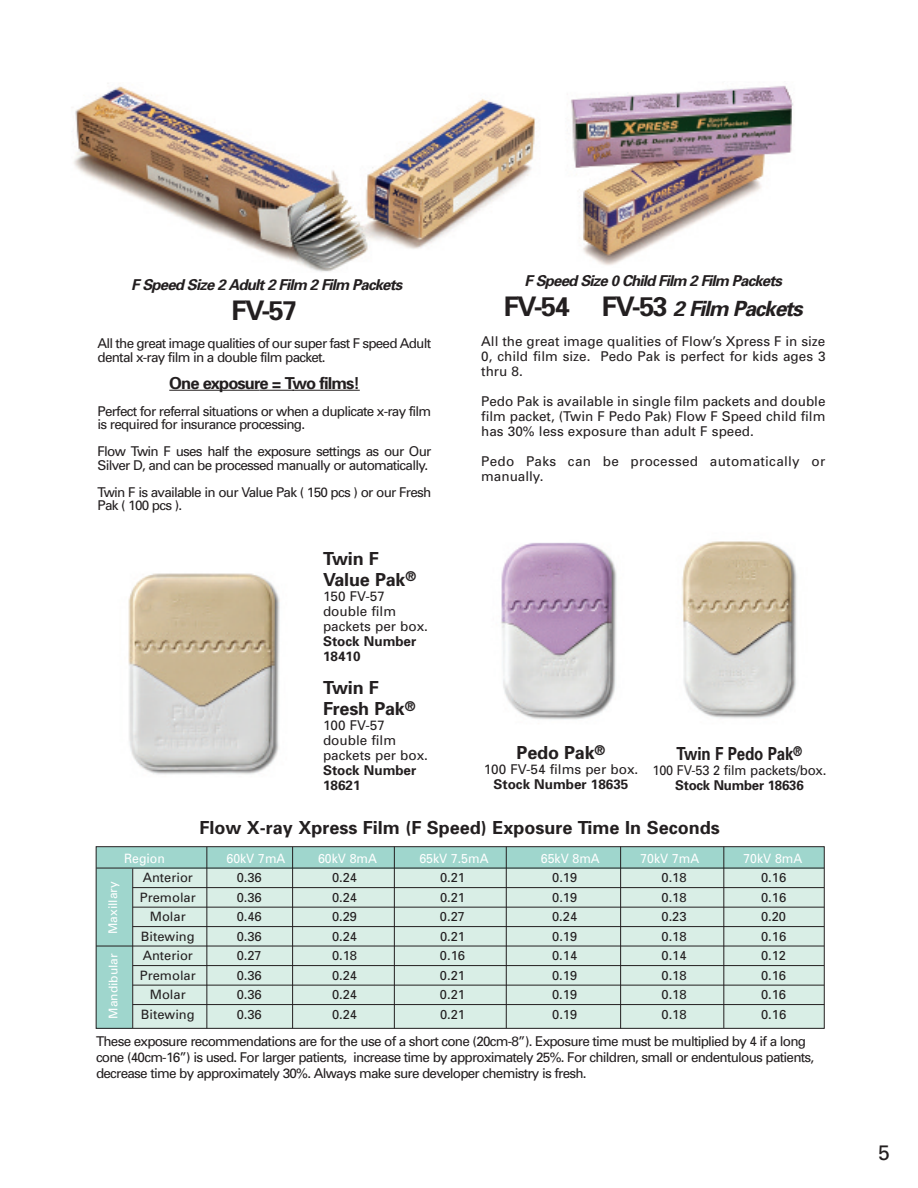
<style>
.page{position:relative;width:918px;height:1188px;background:#fff}
.page>*{position:absolute;margin:0;border:0;box-sizing:border-box;transform-origin:0 0}
.t1{font:700 27px "Univers";color:#231f20}
.t2{font:italic 700 21px "Univers";letter-spacing:-.055em;color:#231f20}
.t3{font:21px "Univers";color:#231f20}
.t4{font:700 18px/21px "Univers";color:#231f20}
.t5{font:700 18px "Univers";color:#231f20;scale:.84 1}
.t6{font:700 16.5px "Univers";letter-spacing:-.055em;color:#231f20}
.t7{font:italic 700 15px "Univers";letter-spacing:-.055em;color:#231f20}
.t8{font:13.5px/13.5px "Univers";letter-spacing:-.055em;color:#231f20}
.t9{font:13.5px/15px "Univers";color:#231f20}
.t10{font:700 13.5px/15px "Univers";color:#231f20}
.t11{font:13.5px/15px "Univers";letter-spacing:.02em;color:#231f20}
.t12{font:13.5px "Univers";letter-spacing:-.01em;color:#231f20;scale:.94 1}
.t13{font:12.9px "Univers";color:#231f20}
.t14{font:12.9px "Univers";color:#fff;scale:.95 1}
.t15{font:12px "Univers";color:#fff}
.s1{font-style:normal;font-size:27px}
</style>
<div class="page">
<div style="left:96px;top:868px;width:37px;height:160px;background:#9fd6cd"></div>
<div style="left:133px;top:868px;width:691px;height:160px;background:#d9eee6"></div>
<div style="left:96px;top:847px;width:728px;height:21px;background:#9fd6cd"></div>
<hr style="left:169px;top:390px;width:91px;height:1px;background:#231f20">
<hr style="left:260px;top:390px;width:34px;height:1px;background:#231f20">
<hr style="left:292px;top:390px;width:68px;height:1px;background:#231f20">
<img style="left:128px;top:573px;width:152px;height:202px">
<img style="left:501px;top:542px;width:116px;height:178px">
<img style="left:682px;top:541px;width:115px;height:177px">
<img style="left:72px;top:83px;width:464px;height:189px">
<img style="left:571px;top:85px;width:222px;height:180px">
<div style="left:96px;top:846px;width:728px;height:183px;border:1px solid #231f20"></div>
<hr style="left:96px;top:868px;width:728px;height:1px;background:#231f20">
<hr style="left:133px;top:887px;width:691px;height:1px;background:#231f20">
<hr style="left:133px;top:907px;width:691px;height:1px;background:#231f20">
<hr style="left:133px;top:926px;width:691px;height:1px;background:#231f20">
<hr style="left:96px;top:946px;width:728px;height:1px;background:#231f20">
<hr style="left:133px;top:965px;width:691px;height:1px;background:#231f20">
<hr style="left:133px;top:985px;width:691px;height:1px;background:#231f20">
<hr style="left:133px;top:1004px;width:691px;height:1px;background:#231f20">
<hr style="left:132px;top:869px;width:1px;height:159px;background:#231f20">
<hr style="left:207px;top:847px;width:1px;height:181px;background:#231f20">
<hr style="left:292px;top:847px;width:1px;height:181px;background:#231f20">
<hr style="left:394px;top:847px;width:1px;height:181px;background:#231f20">
<hr style="left:506px;top:847px;width:1px;height:181px;background:#231f20">
<hr style="left:620px;top:847px;width:1px;height:182px;background:#231f20">
<hr style="left:724px;top:847px;width:1px;height:181px;background:#231f20">
<p class="t7" style="left:131px;top:279px;width:273px">F Speed Size 2 Adult 2 Film 2 Film Packets</p>
<h1 class="t1" style="left:232px;top:300px;width:67px">FV-57</h1>
<p class="t8" style="left:98px;top:338px;width:335px">All the great image qualities of our super fast F speed Adult dental x-ray film in a double film packet.</p>
<p class="t6" style="left:169px;top:377px;width:192px">One exposure = Two films!</p>
<p class="t8" style="left:98px;top:405px;width:335px">Perfect for referral situations or when a duplicate x-ray film is required for insurance processing.</p>
<p class="t8" style="left:98px;top:446px;width:335px">Flow Twin F uses half the exposure settings as our Our<br>Silver D, and can be processed manually or automatically.</p>
<p class="t8" style="left:98px;top:486px;width:335px">Twin F is available in our Value Pak ( 150 pcs ) or our Fresh<br>Pak ( 100 pcs ).</p>
<h3 class="t4" style="left:323px;top:549px;width:95px">Twin F<br>Value Pak<sup>®</sup></h3>
<p class="t9" style="left:323px;top:590px;width:107px">150 FV-57 double film packets per box.</p>
<p class="t10" style="left:323px;top:635px;width:95px">Stock Number<br>18410</p>
<h3 class="t4" style="left:323px;top:679px;width:94px">Twin F<br>Fresh Pak<sup>®</sup></h3>
<p class="t9" style="left:323px;top:719px;width:107px">100 FV-57 double film packets per box.</p>
<p class="t10" style="left:323px;top:764px;width:95px">Stock Number<br>18621</p>
<p class="t7" style="left:525px;top:275px;width:259px">F Speed Size 0 Child Film 2 Film Packets</p>
<h2 class="t2" style="left:504px;top:301px;width:300px"><span class="s1">FV-54 FV-53</span> 2 Film Packets</h2>
<p class="t8" style="left:481px;top:335px;width:346px;line-height:15px;text-align:justify">All the great image qualities of Flow’s Xpress F in size 0, child film size. Pedo Pak is perfect for kids ages 3 thru 8.</p>
<p class="t8" style="left:481px;top:395px;width:346px;line-height:15px;text-align:justify">Pedo Pak is available in single film packets and double film packet, (Twin F Pedo Pak) Flow F Speed child film has 30% less exposure than adult F speed.</p>
<p class="t11" style="left:481px;top:455px;width:346px">Pedo Paks can be processed automatically or manually.</p>
<h3 class="t4" style="left:517px;top:744px;width:90px">Pedo Pak<sup>®</sup></h3>
<p class="t9" style="left:484px;top:763px;width:156px">100 FV-54 films per box.</p>
<p class="t10" style="left:493px;top:778px;width:137px">Stock Number 18635</p>
<h3 class="t5" style="left:677px;top:747px;width:151px">Twin F Pedo Pak<sup>®</sup></h3>
<p class="t12" style="left:652px;top:765px;width:187px">100 FV-53 2 film packets/box.</p>
<p class="t10" style="left:675px;top:779px;width:130px">Stock Number 18636</p>
<h3 class="t4" style="left:199px;top:819px;width:522px">Flow X-ray Xpress Film (F Speed) Exposure Time In Seconds</h3>
<p class="t14" style="left:124px;top:854px;width:45px">Region</p>
<p class="t14" style="left:227px;top:854px;width:64px">60kV 7mA</p>
<p class="t14" style="left:318px;top:854px;width:64px">60kV 8mA</p>
<p class="t14" style="left:419px;top:854px;width:74px">65kV 7.5mA</p>
<p class="t14" style="left:541px;top:854px;width:64px">65kV 8mA</p>
<p class="t14" style="left:640px;top:854px;width:64px">70kV 7mA</p>
<p class="t14" style="left:743px;top:854px;width:64px">70kV 8mA</p>
<p class="t13" style="left:143px;top:873px;width:52px">Anterior</p>
<p class="t13" style="left:237px;top:873px;width:27px">0.36</p>
<p class="t13" style="left:332px;top:873px;width:27px">0.24</p>
<p class="t13" style="left:440px;top:873px;width:27px">0.21</p>
<p class="t13" style="left:552px;top:873px;width:27px">0.19</p>
<p class="t13" style="left:662px;top:873px;width:27px">0.18</p>
<p class="t13" style="left:761px;top:873px;width:27px">0.16</p>
<p class="t13" style="left:140px;top:893px;width:57px">Premolar</p>
<p class="t13" style="left:237px;top:893px;width:27px">0.36</p>
<p class="t13" style="left:332px;top:893px;width:27px">0.24</p>
<p class="t13" style="left:440px;top:893px;width:27px">0.21</p>
<p class="t13" style="left:552px;top:893px;width:27px">0.19</p>
<p class="t13" style="left:662px;top:893px;width:27px">0.18</p>
<p class="t13" style="left:761px;top:893px;width:27px">0.16</p>
<p class="t13" style="left:150px;top:912px;width:37px">Molar</p>
<p class="t13" style="left:237px;top:912px;width:27px">0.46</p>
<p class="t13" style="left:332px;top:912px;width:27px">0.29</p>
<p class="t13" style="left:440px;top:912px;width:27px">0.27</p>
<p class="t13" style="left:552px;top:912px;width:27px">0.24</p>
<p class="t13" style="left:662px;top:912px;width:27px">0.23</p>
<p class="t13" style="left:761px;top:912px;width:27px">0.20</p>
<p class="t13" style="left:141px;top:932px;width:55px">Bitewing</p>
<p class="t13" style="left:237px;top:932px;width:27px">0.36</p>
<p class="t13" style="left:332px;top:932px;width:27px">0.24</p>
<p class="t13" style="left:440px;top:932px;width:27px">0.21</p>
<p class="t13" style="left:552px;top:932px;width:27px">0.19</p>
<p class="t13" style="left:662px;top:932px;width:27px">0.18</p>
<p class="t13" style="left:761px;top:932px;width:27px">0.16</p>
<p class="t13" style="left:143px;top:951px;width:52px">Anterior</p>
<p class="t13" style="left:237px;top:951px;width:27px">0.27</p>
<p class="t13" style="left:332px;top:951px;width:27px">0.18</p>
<p class="t13" style="left:440px;top:951px;width:27px">0.16</p>
<p class="t13" style="left:552px;top:951px;width:27px">0.14</p>
<p class="t13" style="left:662px;top:951px;width:27px">0.14</p>
<p class="t13" style="left:761px;top:951px;width:27px">0.12</p>
<p class="t13" style="left:140px;top:971px;width:57px">Premolar</p>
<p class="t13" style="left:237px;top:971px;width:27px">0.36</p>
<p class="t13" style="left:332px;top:971px;width:27px">0.24</p>
<p class="t13" style="left:440px;top:971px;width:27px">0.21</p>
<p class="t13" style="left:552px;top:971px;width:27px">0.19</p>
<p class="t13" style="left:662px;top:971px;width:27px">0.18</p>
<p class="t13" style="left:761px;top:971px;width:27px">0.16</p>
<p class="t13" style="left:150px;top:990px;width:37px">Molar</p>
<p class="t13" style="left:237px;top:990px;width:27px">0.36</p>
<p class="t13" style="left:332px;top:990px;width:27px">0.24</p>
<p class="t13" style="left:440px;top:990px;width:27px">0.21</p>
<p class="t13" style="left:552px;top:990px;width:27px">0.19</p>
<p class="t13" style="left:661px;top:990px;width:27px">0.18</p>
<p class="t13" style="left:761px;top:990px;width:27px">0.16</p>
<p class="t13" style="left:141px;top:1010px;width:55px">Bitewing</p>
<p class="t13" style="left:237px;top:1010px;width:27px">0.36</p>
<p class="t13" style="left:332px;top:1010px;width:27px">0.24</p>
<p class="t13" style="left:440px;top:1010px;width:27px">0.21</p>
<p class="t13" style="left:552px;top:1010px;width:27px">0.19</p>
<p class="t13" style="left:662px;top:1010px;width:27px">0.18</p>
<p class="t13" style="left:761px;top:1010px;width:27px">0.16</p>
<p class="t15" style="left:109px;top:934px;width:54px;rotate:-90deg">Maxillary</p>
<p class="t15" style="left:109px;top:1019px;width:67px;rotate:-90deg">Mandibular</p>
<p class="t8" style="left:96px;top:1034px;width:720px;line-height:16.2px">These exposure recommendations are for the use of a short cone (20cm-8”). Exposure time must be multiplied by 4 if a long cone (40cm-16”) is used. For larger patients, increase time by approximately 25%. For children, small or endentulous patients, decrease time by approximately 30%. Always make sure developer chemistry is fresh.</p>
<h2 class="t3" style="left:878px;top:1145px;width:13px">5</h2>
</div>
